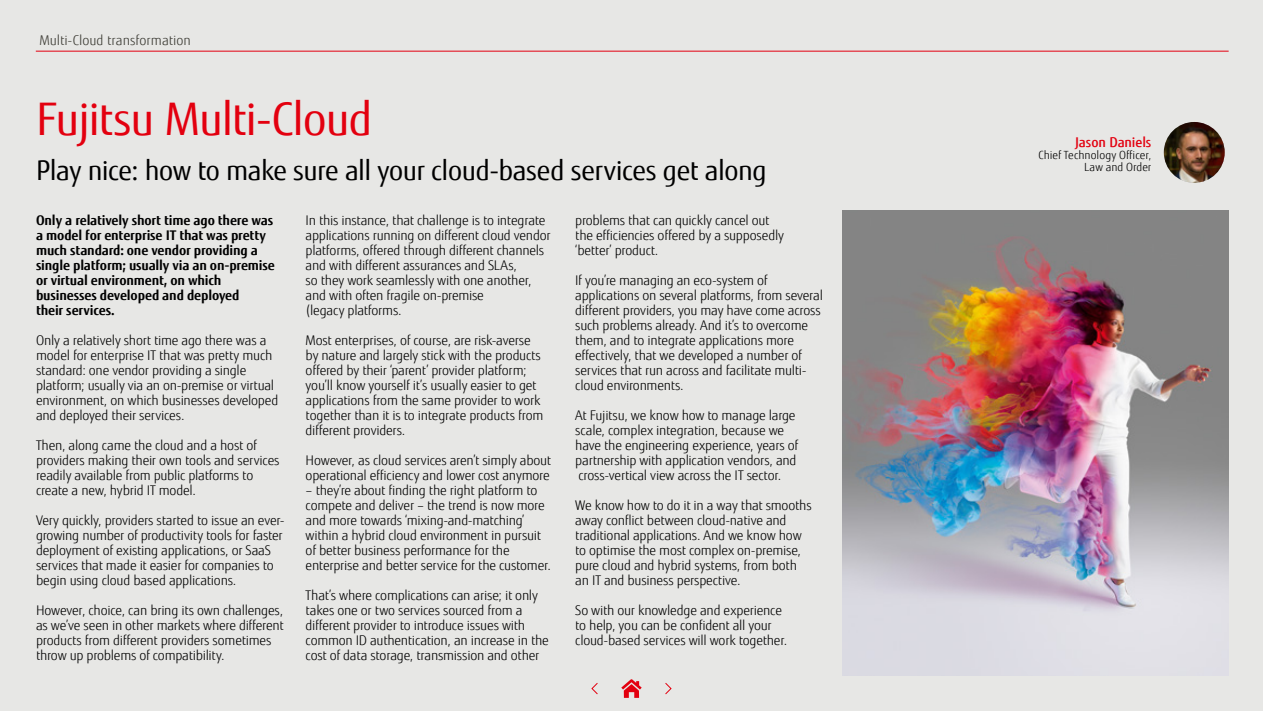
<style>
.page{position:relative;width:1263px;height:711px;background:#e7e7e5}
.page>*{position:absolute;margin:0;border:0;box-sizing:border-box;transform-origin:0 0}
.t1{font:45px "Fujitsu Sans";letter-spacing:-.025em;color:#e3000f}
.t2{font:27px "Fujitsu Sans";letter-spacing:-.015em;color:#000}
.t3{font:300 13.5px "Fujitsu Sans";letter-spacing:.005em;color:#3b3a33}
.t4{font:500 13.5px "Fujitsu Sans";letter-spacing:-.005em;color:#e3000f}
.t5{font:300 13.35px/15px "Fujitsu Sans";letter-spacing:-.015em;color:#000}
.t6{font:700 13.35px/15px "Fujitsu Sans";letter-spacing:-.01em;color:#000}
.t7{font:300 11.25px/12px "Fujitsu Sans";color:#000;text-align:right}
</style>
<div class="page">
<img style="left:842px;top:211px;width:386px;height:464px">
<img style="left:1164px;top:122px;width:61px;height:61px;border-radius:30px">
<hr style="left:36px;top:51px;width:1193px;height:1px;background:#e3000f">
<svg style="left:621px;top:679px;width:21px;height:19px"></svg>
<svg style="left:665px;top:683px;width:7px;height:12px"></svg>
<svg style="left:591px;top:683px;width:7px;height:12px"></svg>
<p class="t3" style="left:39px;top:32px;width:153px">Multi-Cloud transformation</p>
<h1 class="t1" style="left:36px;top:92px;width:338px">Fujitsu Multi-Cloud</h1>
<h2 class="t2" style="left:36px;top:154px;width:732px">Play nice: how to make sure all your cloud-based services get along</h2>
<p class="t6" style="left:36px;top:213px;width:240px">Only a relatively short time ago there was a model for enterprise IT that was pretty much standard: one vendor providing a single platform; usually via an on-premise or virtual environment, on which businesses developed and deployed<br>their services.</p>
<p class="t5" style="left:36px;top:333px;width:244px">Only a relatively short time ago there was a model for enterprise IT that was pretty much standard: one vendor providing a single platform; usually via an on-premise or virtual environment, on which businesses developed and deployed their services.</p>
<p class="t5" style="left:36px;top:438px;width:245px">Then, along came the cloud and a host of providers making their own tools and services readily available from public platforms to create a new, hybrid IT model.</p>
<p class="t5" style="left:36px;top:513px;width:250px">Very quickly, providers started to issue an ever&shy;growing number of productivity tools for faster deployment of existing applications, or SaaS services that made it easier for companies to begin using cloud based applications.</p>
<p class="t5" style="left:36px;top:603px;width:249px">However, choice, can bring its own challenges, as we’ve seen in other markets where different products from different providers sometimes throw up problems of compatibility.</p>
<p class="t5" style="left:306px;top:213px;width:246px">In this instance, that challenge is to integrate applications running on different cloud vendor platforms, offered through different channels and with different assurances and SLAs,<br>so they work seamlessly with one another, and with often fragile on-premise<br>(legacy platforms.</p>
<p class="t5" style="left:306px;top:333px;width:239px">Most enterprises, of course, are risk-averse by nature and largely stick with the products offered by their ‘parent’ provider platform; you’ll know yourself it’s usually easier to get applications from the same provider to work together than it is to integrate products from different providers.</p>
<p class="t5" style="left:306px;top:453px;width:247px">However, as cloud services aren’t simply about operational efficiency and lower cost anymore</p>
<p class="t5" style="left:306px;top:483px;width:247px">– they’re about finding the right platform to compete and deliver – the trend is now more and more towards ‘mixing-and-matching’ within a hybrid cloud environment in pursuit of better business performance for the enterprise and better service for the customer.</p>
<p class="t5" style="left:306px;top:588px;width:245px">That’s where complications can arise; it only takes one or two services sourced from a different provider to introduce issues with common ID authentication, an increase in the cost of data storage, transmission and other</p>
<p class="t5" style="left:575px;top:213px;width:210px">problems that can quickly cancel out the efficiencies offered by a supposedly ‘better’ product.</p>
<p class="t5" style="left:575px;top:273px;width:249px">If you’re managing an eco-system of applications on several platforms, from several different providers, you may have come across such problems already. And it’s to overcome them, and to integrate applications more effectively, that we developed a number of services that run across and facilitate multi&shy;cloud environments.</p>
<p class="t5" style="left:575px;top:408px;width:225px">At Fujitsu, we know how to manage large scale, complex integration, because we have the engineering experience, years of partnership with application vendors, and cross-vertical view across the IT sector.</p>
<p class="t5" style="left:575px;top:498px;width:238px">We know how to do it in a way that smooths away conflict between cloud-native and traditional applications. And we know how to optimise the most complex on-premise, pure cloud and hybrid systems, from both an IT and business perspective.</p>
<p class="t5" style="left:575px;top:603px;width:213px">So with our knowledge and experience to help, you can be confident all your cloud-based services will work together.</p>
<p class="t4" style="left:1075px;top:134px;width:78px">Jason Daniels</p>
<p class="t7" style="left:1038px;top:149px;width:114px">Chief Technology Officer,<br>Law and Order</p>
</div>
